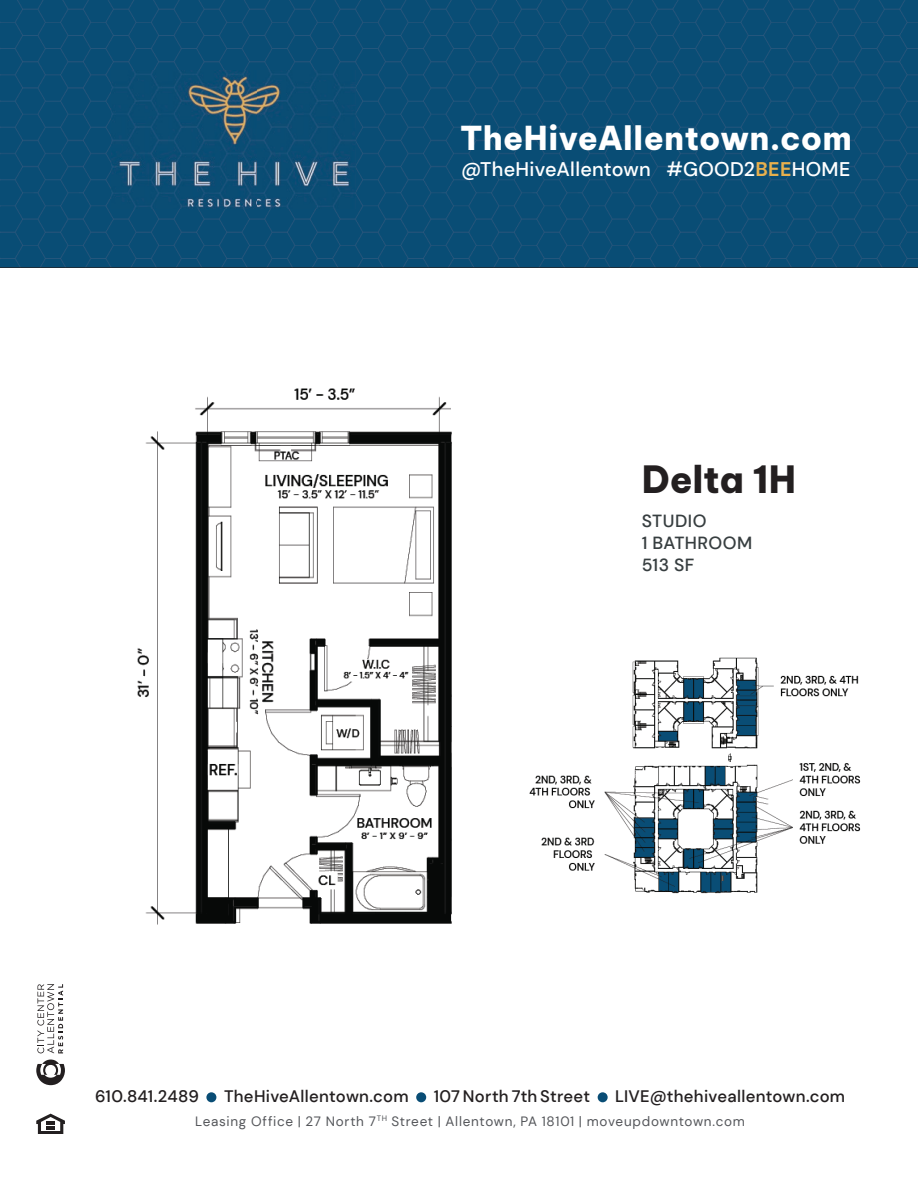
<style>
.page{position:relative;width:918px;height:1188px;background:#fff}
.page>*{position:absolute;margin:0;border:0;box-sizing:border-box;transform-origin:0 0}
.t1{font:800 36.9px "Be Vietnam Pro";color:#231f20}
.t2{font:800 32.4px "Be Vietnam Pro";letter-spacing:.015em;color:#fff}
.t3{font:500 19.8px "DM Sans";letter-spacing:.015em;color:#fff}
.t4{font:500 17.55px/21.9px "DM Sans";letter-spacing:.02em;color:#373e40}
.t5{font:500 16.65px "DM Sans";letter-spacing:.015em;color:#231f20}
.t6{font:13.5px "DM Sans";letter-spacing:.05em;color:#54565a}
.s1{font-weight:700;color:#e7b04d}
</style>
<div class="page">
<img style="left:0;top:0;width:918px;height:267px">
<img style="left:111px;top:71px;width:245px;height:138px">
<div style="left:206px;top:1092px;width:10px;height:10px;background:#094d75;border-radius:50%"></div>
<div style="left:416px;top:1092px;width:10px;height:10px;background:#094d75;border-radius:50%"></div>
<div style="left:598px;top:1092px;width:10px;height:10px;background:#094d75;border-radius:50%"></div>
<svg style="left:36px;top:1060px;width:29px;height:25px"></svg>
<svg style="left:37px;top:984px;width:26px;height:69px"></svg>
<svg style="left:36px;top:1114px;width:29px;height:20px"></svg>
<img style="left:529px;top:657px;width:332px;height:237px">
<img style="left:137px;top:388px;width:315px;height:537px">
<h2 class="t2" style="left:460px;top:111px;width:393px">TheHiveAllentown.com</h2>
<p class="t3" style="left:461px;top:157px;width:391px">@TheHiveAllentown #GOOD2<span class="s1">BEE</span>HOME</p>
<h1 class="t1" style="left:642px;top:447px;width:156px">Delta 1H</h1>
<p class="t4" style="left:642px;top:510px;width:112px">STUDIO<br>1 BATHROOM<br>513 SF</p>
<p class="t5" style="left:95px;top:1086px;width:105px">610.841.2489</p>
<p class="t5" style="left:224px;top:1086px;width:186px">TheHiveAllentown.com</p>
<p class="t5" style="left:434px;top:1086px;width:158px">107 North 7th Street</p>
<p class="t5" style="left:615px;top:1086px;width:231px">LIVE@thehiveallentown.com</p>
<p class="t6" style="left:195px;top:1112px;width:551px">Leasing Office | 27 North 7<sup>TH</sup> Street | Allentown, PA 18101 | moveupdowntown.com</p>
</div>
